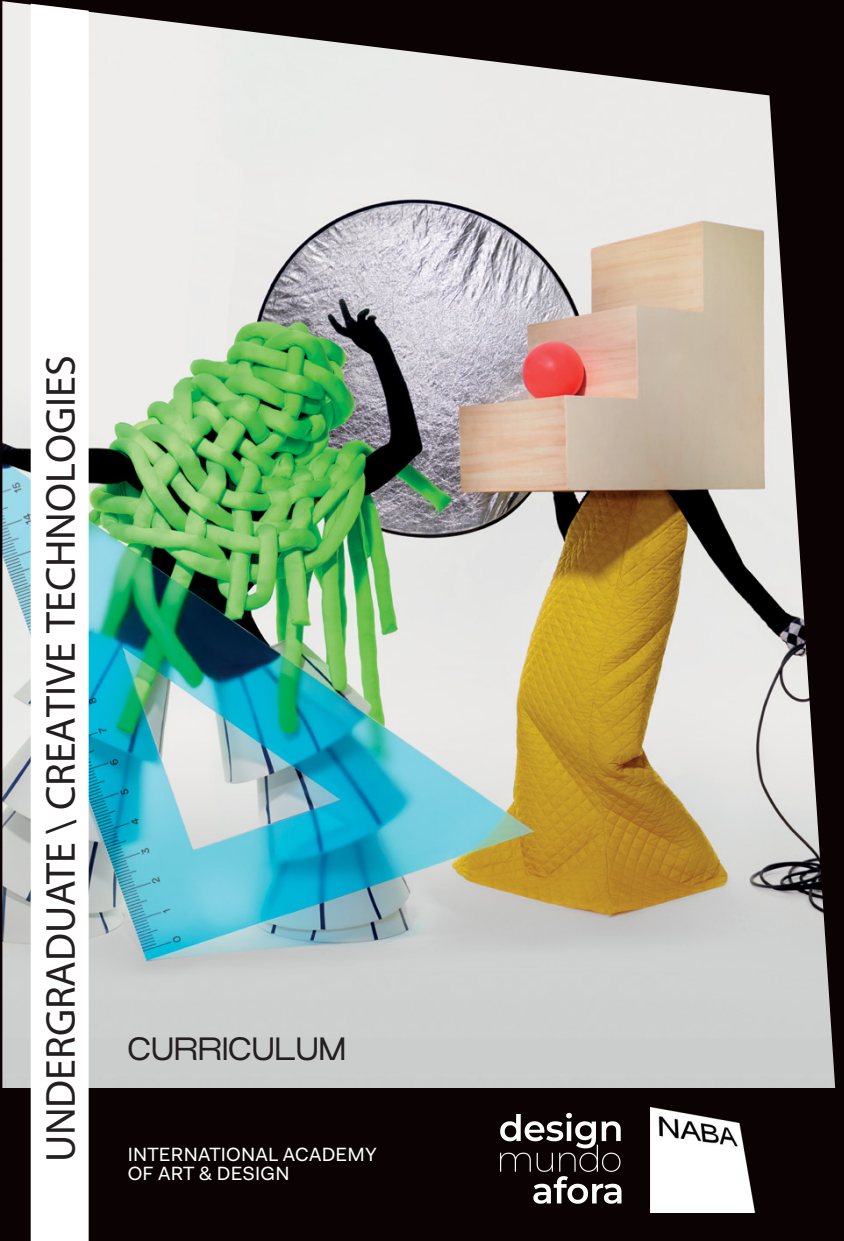
<style>
.page{position:relative;width:844px;height:1241px;background:#fff}
.page>*{position:absolute;margin:0;border:0;box-sizing:border-box;transform-origin:0 0}
.t1{font:42px "Myriad Pro";color:#231f20}
.t2{font:31.5px "Osmose";color:#231f20}
.t3{font:19.25px/19.2px "Fakt";letter-spacing:.01em;color:#fff}
</style>
<div class="page">
<img style="left:2px;top:1px;width:838px;height:1087px">
<div style="left:0;top:1088px;width:843px;height:152px;background:#0a0203"></div>
<svg style="left:31px;top:4px;width:58px;height:1236px"></svg>
<img style="left:650px;top:1107px;width:106px;height:105px">
<img style="left:500px;top:1112px;width:122px;height:92px">
<p class="t1" style="left:35px;top:1162px;width:808px;rotate:-90deg">UNDERGRADUATE \ CREATIVE TECHNOLOGIES</p>
<p class="t2" style="left:128px;top:1030px;width:220px">CURRICULUM</p>
<p class="t3" style="left:128px;top:1144px;width:250px">INTERNATIONAL ACADEMY<br>OF ART &amp; DESIGN</p>
</div>
